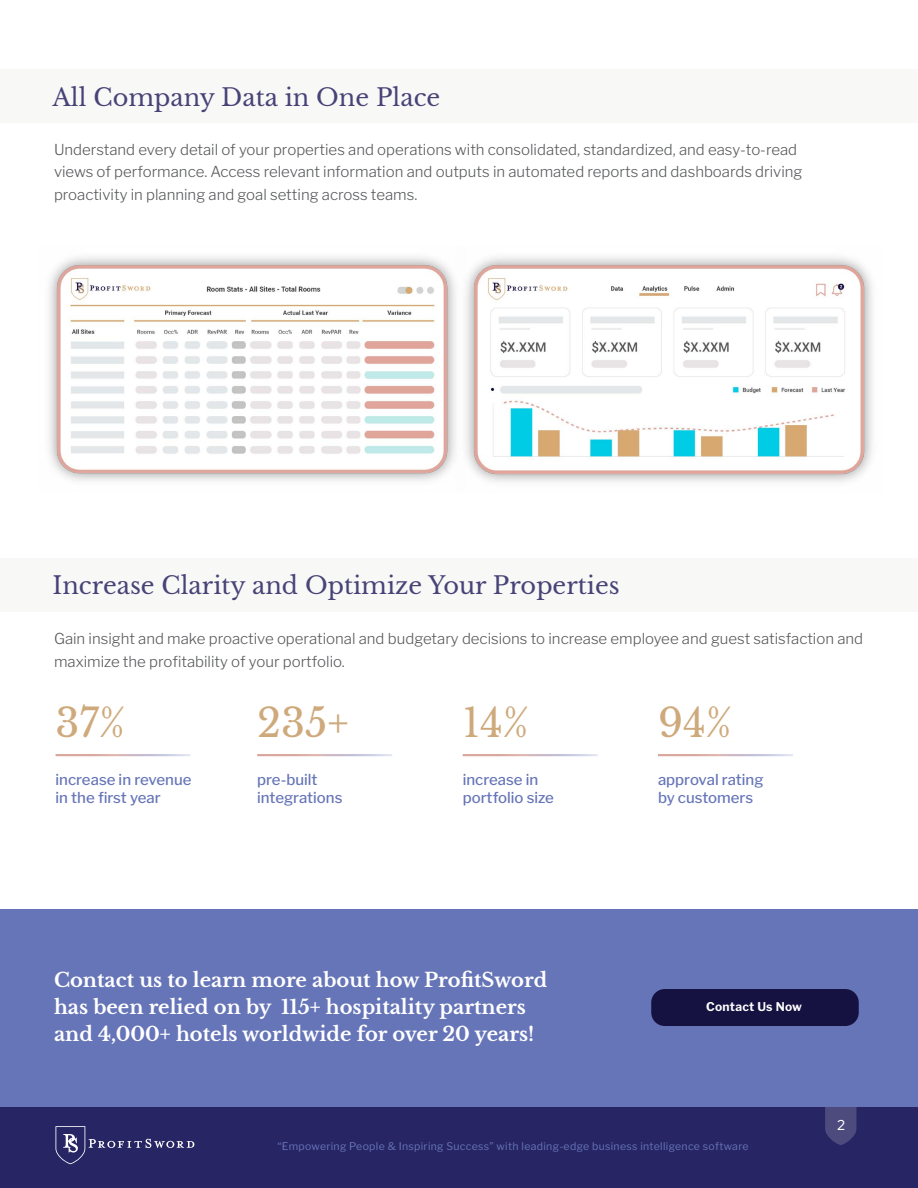
<style>
.page{position:relative;width:918px;height:1188px;background:#fff}
.page>*{position:absolute;margin:0;border:0;box-sizing:border-box;transform-origin:0 0}
.t1{font:39px "Libre Baskerville";color:#cea97b}
.t2{font:24px "Libre Baskerville";color:#484377}
.t3{font:700 19.5px/27px "Libre Baskerville";color:#fff}
.t4{font:300 15px/22.5px "Libre Franklin";color:#58595b}
.t5{font:500 15px/18px "Libre Franklin";color:#6675b8}
.t6{font:13.5px "Libre Franklin";color:#fff}
.t7{font:700 12px "Libre Franklin";letter-spacing:.025em;color:#fff}
.t8{font:10.5px "Libre Franklin";letter-spacing:.03em;color:#6675b8}
</style>
<div class="page">
<div style="left:0;top:1105px;width:918px;height:83px;background:#272563"></div>
<svg style="left:825px;top:1106px;width:31px;height:39px"></svg>
<svg style="left:55px;top:1126px;width:139px;height:38px"></svg>
<div style="left:0;top:909px;width:918px;height:197px;background:#6675b8"></div>
<div style="left:651px;top:989px;width:208px;height:37px;background:#151241;border-radius:14px"></div>
<div style="left:0;top:69px;width:918px;height:54px;background:#f8f8f7"></div>
<div style="left:0;top:558px;width:918px;height:54px;background:#f8f8f7"></div>
<img style="left:49px;top:257px;width:407px;height:224px">
<img style="left:465px;top:257px;width:408px;height:225px">
<p class="t2" style="left:52px;top:82px;width:389px">All Company Data in One Place</p>
<p class="t4" style="left:54px;top:137px;width:750px">Understand every detail of your properties and operations with consolidated, standardized, and easy-to-read views of performance. Access relevant information and outputs in automated reports and dashboards driving proactivity in planning and goal setting across teams.</p>
<p class="t2" style="left:52px;top:571px;width:569px">Increase Clarity and Optimize Your Properties</p>
<p class="t4" style="left:54px;top:626px;width:811px">Gain insight and make proactive operational and budgetary decisions to increase employee and guest satisfaction and maximize the profitability of your portfolio.</p>
<p class="t1" style="left:56px;top:699px;width:71px">37%</p>
<p class="t5" style="left:56px;top:769px;width:137px">increase in revenue in the first year</p>
<p class="t5" style="left:257px;top:769px;width:87px">pre-built integrations</p>
<p class="t1" style="left:257px;top:699px;width:93px">235+</p>
<p class="t1" style="left:463px;top:699px;width:68px">14%</p>
<p class="t5" style="left:463px;top:769px;width:93px">increase in portfolio size</p>
<p class="t1" style="left:658px;top:699px;width:76px">94%</p>
<p class="t5" style="left:658px;top:769px;width:107px">approval rating by customers</p>
<p class="t3" style="left:54px;top:967px;width:495px">Contact us to learn more about how ProfitSword has been relied on by 115+ hospitality partners and 4,000+ hotels worldwide for over 20 years!</p>
<p class="t7" style="left:706px;top:997px;width:97px">Contact Us Now</p>
<p class="t8" style="left:277px;top:1138px;width:473px">“Empowering People &amp; Inspiring Success” with leading-edge business intelligence software</p>
<p class="t6" style="left:837px;top:1115px;width:10px">2</p>
</div>
